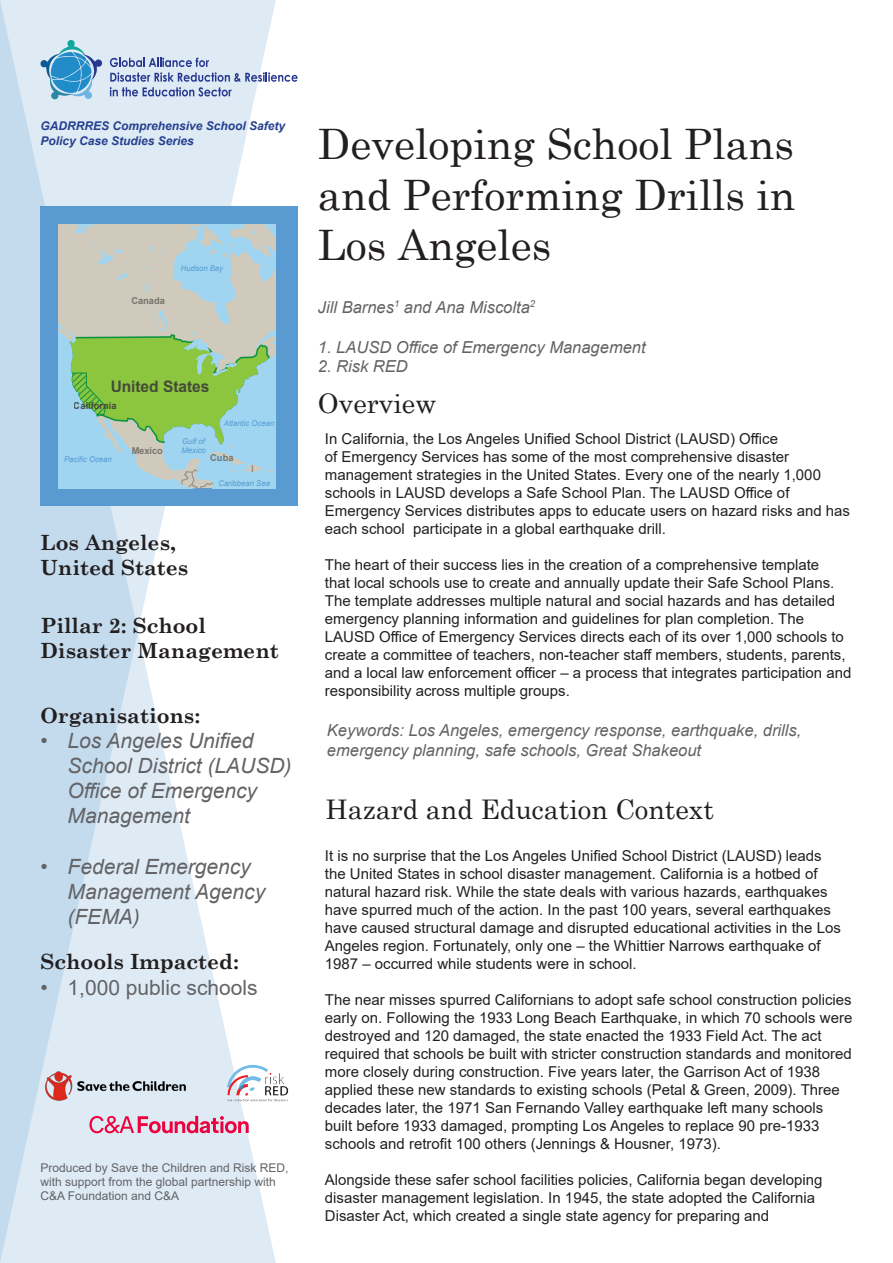
<style>
.page{position:relative;width:893px;height:1263px;background:#fff}
.page>*{position:absolute;margin:0;border:0;box-sizing:border-box;transform-origin:0 0}
.Policy_Abstract{font:42px/50.4px "Century Schoolbook";color:#231f20;text-align:justify}
.section_header{font:27px "Century Schoolbook";color:#231f20}
.t1{font:italic 21px/25.2px "Arial";color:#636366}
.Stats_Titles{font:700 21px/25.2px "Century Schoolbook";color:#231f20}
.t2{font:21px "Arial";color:#636366}
.Body_grey{font:italic 16.5px/19.8px "Arial";color:#636366}
.t3{font:700 15.75px "Arial";color:#3e3c39}
.Body{font:15px/18px "Arial";color:#231f20}
.supporters{font:12px/14.4px "Arial";color:#636366}
.captions_copy_2{font:italic 700 12px/14.4px "Arial";color:#253f8e}
.t4{font:700 9.45px "Arial";color:#6b6a63}
.t5{font:700 9.45px "Arial";color:#3e3c39}
.t6{font:italic 7.95px/9.4px "Arial";color:#579bd1}
</style>
<div class="page">
<svg style="left:0;top:0;width:276px;height:1263px;fill:#deebf5"></svg>
<div style="left:40px;top:207px;width:258px;height:299px;background:#599bd1"></div>
<svg style="left:110px;top:58px;width:188px;height:39px"></svg>
<svg style="left:40px;top:40px;width:62px;height:59px"></svg>
<svg style="left:58px;top:225px;width:218px;height:263px"></svg>
<svg style="left:89px;top:1116px;width:160px;height:17px"></svg>
<img style="left:40px;top:1067px;width:150px;height:34px">
<img style="left:226px;top:1063px;width:63px;height:38px">
<p class="captions_copy_2" style="left:40px;top:119px;width:246px">GADRRRES Comprehensive School Safety<br>Policy Case Studies Series</p>
<p class="t4" style="left:131px;top:294px;width:35px">Canada</p>
<p class="t6" style="left:181px;top:264px;width:44px">Hudson Bay</p>
<p class="t3" style="left:111px;top:375px;width:100px">United States</p>
<p class="t5" style="left:74px;top:399px;width:44px">California</p>
<p class="t6" style="left:224px;top:419px;width:52px">Atlantic Ocean</p>
<p class="t6" style="left:181px;top:436px;width:26px">Gulf of<br>Mexico</p>
<p class="t4" style="left:131px;top:444px;width:33px">Mexico</p>
<p class="t6" style="left:64px;top:455px;width:49px">Pacific Ocean</p>
<p class="t4" style="left:210px;top:451px;width:25px">Cuba</p>
<p class="Stats_Titles" style="left:40px;top:529px;width:137px">Los Angeles,</p>
<p class="Stats_Titles" style="left:40px;top:554px;width:149px">United States</p>
<p class="t6" style="left:218px;top:479px;width:53px">Caribbean Sea</p>
<p class="Stats_Titles" style="left:40px;top:611px;width:240px">Pillar 2: School<br>Disaster Management</p>
<p class="Stats_Titles" style="left:40px;top:701px;width:161px">Organisations:</p>
<p class="t1" style="left:68px;top:728px;width:226px;text-indent:-27px">• Los Angeles Unified<br>School District (LAUSD)<br>Office of Emergency<br>Management</p>
<p class="t1" style="left:68px;top:854px;width:199px;text-indent:-27px">• Federal Emergency<br>Management Agency (FEMA)</p>
<p class="Stats_Titles" style="left:40px;top:948px;width:200px">Schools Impacted:</p>
<p class="t2" style="left:40px;top:973px;width:219px">• 1,000 public schools</p>
<p class="supporters" style="left:40px;top:1160px;width:250px">Produced by Save the Children and Risk RED, with support from the global partnership with<br>C&amp;A Foundation and C&amp;A</p>
<p class="Policy_Abstract" style="left:318px;top:115px;width:479px">Developing School Plans and Performing Drills in Los Angeles</p>
<p class="Body_grey" style="left:318px;top:297px;width:219px">Jill Barnes<sup>1</sup> and Ana Miscolta<sup>2</sup></p>
<p class="Body_grey" style="left:318px;top:337px;width:329px">1. LAUSD Office of Emergency Management</p>
<p class="Body_grey" style="left:318px;top:357px;width:91px">2. Risk RED</p>
<p class="section_header" style="left:318px;top:380px;width:120px">Overview</p>
<p class="Body" style="left:325px;top:429px;width:527px">In California, the Los Angeles Unified School District (LAUSD) Office<br>of Emergency Services has some of the most comprehensive disaster management strategies in the United States. Every one of the nearly 1,000 schools in LAUSD develops a Safe School Plan. The LAUSD Office of Emergency Services distributes apps to educate users on hazard risks and has each school participate in a global earthquake drill.</p>
<p class="Body" style="left:325px;top:555px;width:528px">The heart of their success lies in the creation of a comprehensive template<br>that local schools use to create and annually update their Safe School Plans.<br>The template addresses multiple natural and social hazards and has detailed emergency planning information and guidelines for plan completion. The LAUSD Office of Emergency Services directs each of its over 1,000 schools to create a committee of teachers, non-teacher staff members, students, parents, and a local law enforcement officer – a process that integrates participation and responsibility across multiple groups.</p>
<p class="Body_grey" style="left:327px;top:721px;width:476px">Keywords: Los Angeles, emergency response, earthquake, drills, emergency planning, safe schools, Great Shakeout</p>
<p class="section_header" style="left:325px;top:786px;width:390px">Hazard and Education Context</p>
<p class="Body" style="left:325px;top:846px;width:518px">It is no surprise that the Los Angeles Unified School District (LAUSD) leads the United States in school disaster management. California is a hotbed of natural hazard risk. While the state deals with various hazards, earthquakes have spurred much of the action. In the past 100 years, several earthquakes have caused structural damage and disrupted educational activities in the Los Angeles region. Fortunately, only one – the Whittier Narrows earthquake of 1987 – occurred while students were in school.</p>
<p class="Body" style="left:325px;top:990px;width:529px">The near misses spurred Californians to adopt safe school construction policies early on. Following the 1933 Long Beach Earthquake, in which 70 schools were destroyed and 120 damaged, the state enacted the 1933 Field Act. The act required that schools be built with stricter construction standards and monitored more closely during construction. Five years later, the Garrison Act of 1938 applied these new standards to existing schools (Petal &amp; Green, 2009). Three decades later, the 1971 San Fernando Valley earthquake left many schools built before 1933 damaged, prompting Los Angeles to replace 90 pre-1933 schools and retrofit 100 others (Jennings &amp; Housner, 1973).</p>
<p class="Body" style="left:325px;top:1170px;width:499px">Alongside these safer school facilities policies, California began developing disaster management legislation. In 1945, the state adopted the California<br>Disaster Act, which created a single state agency for preparing and</p>
</div>
